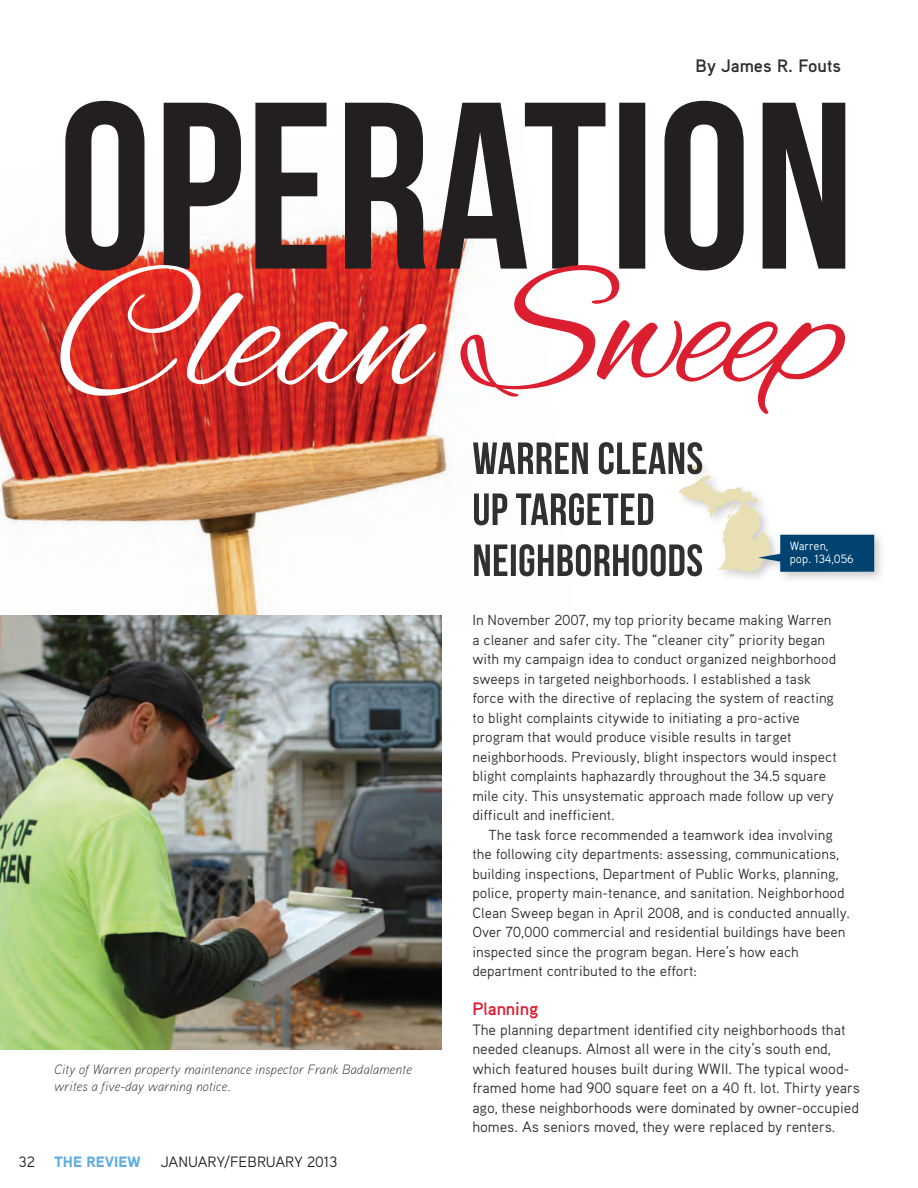
<style>
.page{position:relative;width:918px;height:1188px;background:#fff}
.page>*{position:absolute;margin:0;border:0;box-sizing:border-box;transform-origin:0 0}
.Straight_Text{font:700 18px "Aaux Pro OT";color:#312f30}
.Straight_Text-2{font:700 18px "Aaux Pro OT";color:#db1e30}
.Straight_Text-3{font:15px/19.5px "Aaux Pro OT";color:#312f30}
.t1{font:15px "Aaux Pro OT";color:#231f20}
.t2{font:900 15px "Aaux Pro OT";color:#60aee0}
.Straight_Text-4{font:14.7px/19.5px "Aaux Pro OT";color:#312f30}
.t3{font:italic 300 13.5px/16.5px "Aaux Pro OT";color:#3e3e3f}
.body{font:12px/13.5px "Aaux Pro OT";color:#fff}
</style>
<div class="page">
<img style="left:0;top:257px;width:529px;height:420px">
<div style="left:676px;top:460px;width:106px;height:123px;background:#231f20;opacity:.22"></div>
<div style="left:756px;top:531px;width:131px;height:53px;background:#231f20;opacity:.22"></div>
<img style="left:0;top:615px;width:441px;height:434px">
<svg style="left:65px;top:101px;width:780px;height:170px;fill:#231f20"></svg>
<svg style="left:59px;top:265px;width:376px;height:131px;background:#d84d48"></svg>
<svg style="left:473px;top:442px;width:401px;height:134px"></svg>
<svg style="left:460px;top:265px;width:385px;height:149px"></svg>
<p class="Straight_Text" style="left:696px;top:55px;width:147px">By James R. Fouts</p>
<p class="t3" style="left:54px;top:1061px;width:359px">City of Warren property maintenance inspector Frank Badalamente writes a five-day warning notice.</p>
<p class="t1" style="left:19px;top:1152px;width:18px">32</p>
<p class="t2" style="left:54px;top:1152px;width:88px">THE REVIEW</p>
<p class="t1" style="left:161px;top:1152px;width:178px">JANUARY/FEBRUARY 2013</p>
<p class="body" style="left:790px;top:538px;width:66px">Warren,<br>pop. 134,056</p>
<p class="Straight_Text-4" style="left:472px;top:610px;width:366px">In November 2007, my top priority became making Warren a cleaner and safer city. The “cleaner city” priority began with my campaign idea to conduct organized neighborhood sweeps in targeted neighborhoods. I established a task force with the directive of replacing the system of reacting to blight complaints citywide to initiating a pro-active program that would produce visible results in target neighborhoods. Previously, blight inspectors would inspect blight complaints haphazardly throughout the 34.5 square mile city. This unsystematic approach made follow up very difficult and inefficient.</p>
<p class="Straight_Text-4" style="left:472px;top:824px;width:379px;text-indent:16px">The task force recommended a teamwork idea involving the following city departments: assessing, communications, building inspections, Department of Public Works, planning, police, property main-tenance, and sanitation. Neighborhood Clean Sweep began in April 2008, and is conducted annually.<br>Over 70,000 commercial and residential buildings have been inspected since the program began. Here’s how each department contributed to the effort:</p>
<p class="Straight_Text-2" style="left:472px;top:998px;width:68px">Planning</p>
<p class="Straight_Text-3" style="left:472px;top:1019px;width:389px">The planning department identified city neighborhoods that needed cleanups. Almost all were in the city’s south end, which featured houses built during WWII. The typical wood&shy;framed home had 900 square feet on a 40 ft. lot. Thirty years ago, these neighborhoods were dominated by owner-occupied homes. As seniors moved, they were replaced by renters.</p>
</div>
